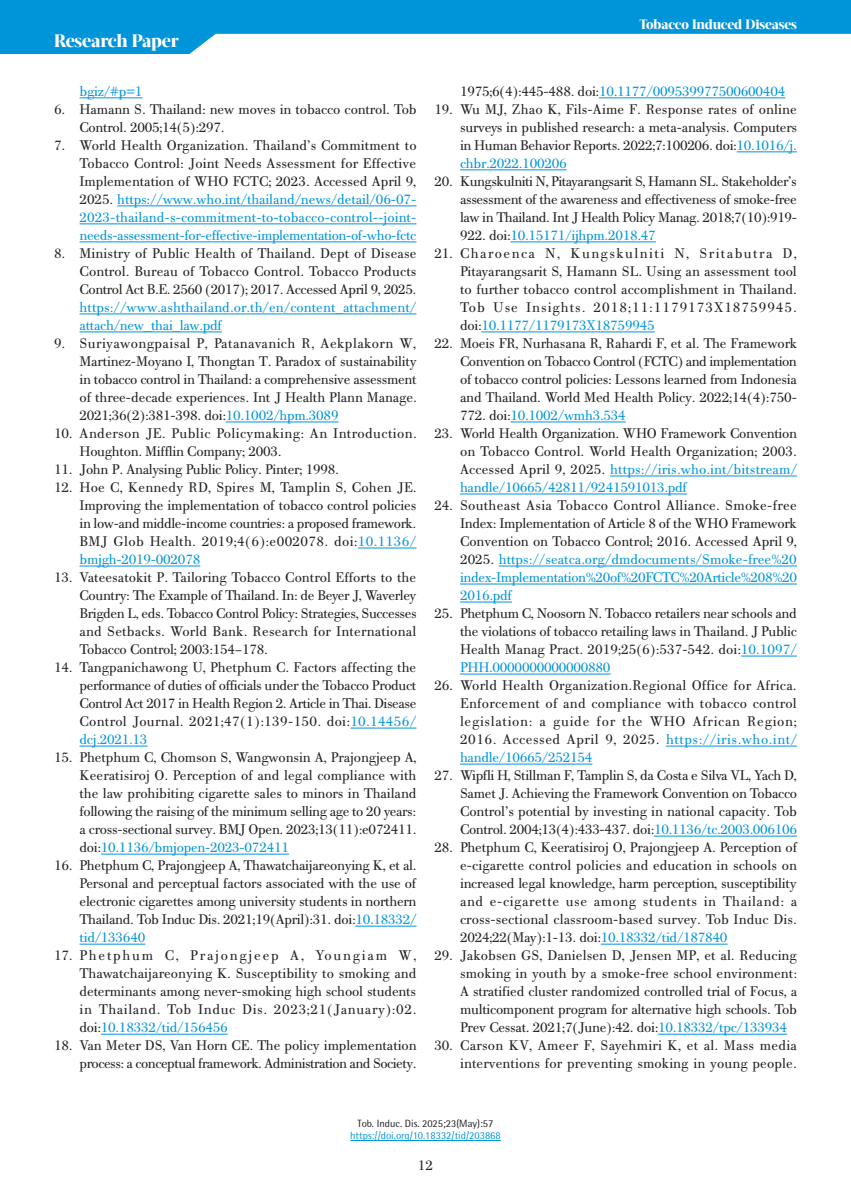
<style>
.page{position:relative;width:851px;height:1191px;background:#fff}
.page>*{position:absolute;margin:0;border:0;box-sizing:border-box;transform-origin:0 0}
.t1{font:800 18px "Acta Display W04";letter-spacing:-.01em;color:#fff}
.t2{font:15px/18px "PF Bodoni Text";letter-spacing:-.02em;color:#231f20;text-align:justify}
.t3{font:15px/18px "PF Bodoni Text";letter-spacing:-.02em;color:#0095d9;text-align:justify}
.t4{font:15px/18px "PF Bodoni Text";letter-spacing:.005em;color:#231f20;text-align:right}
.t5{font:15px/18px "PF Bodoni Text";letter-spacing:.025em;color:#231f20}
.t6{font:15px/18px "PF Bodoni Text";color:#0095d9}
.t7{font:800 13.5px "Acta Display W04";letter-spacing:-.01em;color:#fff}
.t8{font:10.5px "Rotis Semi Sans Hel";color:#0095d9}
.t9{font:10.5px "Rotis Semi Sans Hel";color:#231f20}
.s1{color:#231f20}
.s2{color:#0095d9}
</style>
<div class="page">
<svg style="left:0;top:0;width:850px;height:54px;fill:#0095d9"></svg>
<hr style="left:350px;top:1140px;width:150px;height:1px;background:#0095d9">
<hr style="left:80px;top:98px;width:62px;height:1px;background:#0095d9">
<hr style="left:117px;top:206px;width:299px;height:1px;background:#0095d9">
<hr style="left:80px;top:224px;width:336px;height:1px;background:#0095d9">
<hr style="left:80px;top:242px;width:336px;height:1px;background:#0095d9">
<hr style="left:80px;top:314px;width:336px;height:1px;background:#0095d9">
<hr style="left:80px;top:332px;width:142px;height:1px;background:#0095d9">
<hr style="left:226px;top:422px;width:112px;height:1px;background:#0095d9">
<hr style="left:358px;top:548px;width:58px;height:1px;background:#0095d9">
<hr style="left:80px;top:566px;width:120px;height:1px;background:#0095d9">
<hr style="left:350px;top:728px;width:66px;height:1px;background:#0095d9">
<hr style="left:80px;top:746px;width:68px;height:1px;background:#0095d9">
<hr style="left:101px;top:854px;width:188px;height:1px;background:#0095d9">
<hr style="left:355px;top:926px;width:61px;height:1px;background:#0095d9">
<hr style="left:80px;top:944px;width:65px;height:1px;background:#0095d9">
<hr style="left:101px;top:1034px;width:127px;height:1px;background:#0095d9">
<hr style="left:599px;top:98px;width:186px;height:1px;background:#0095d9">
<hr style="left:736px;top:152px;width:60px;height:1px;background:#0095d9">
<hr style="left:460px;top:170px;width:106px;height:1px;background:#0095d9">
<hr style="left:510px;top:242px;width:145px;height:1px;background:#0095d9">
<hr style="left:481px;top:332px;width:173px;height:1px;background:#0095d9">
<hr style="left:510px;top:422px;width:115px;height:1px;background:#0095d9">
<hr style="left:610px;top:476px;width:186px;height:1px;background:#0095d9">
<hr style="left:460px;top:494px;width:227px;height:1px;background:#0095d9">
<hr style="left:498px;top:566px;width:298px;height:1px;background:#0095d9">
<hr style="left:460px;top:584px;width:336px;height:1px;background:#0095d9">
<hr style="left:460px;top:602px;width:52px;height:1px;background:#0095d9">
<hr style="left:741px;top:656px;width:55px;height:1px;background:#0095d9">
<hr style="left:460px;top:674px;width:150px;height:1px;background:#0095d9">
<hr style="left:665px;top:746px;width:131px;height:1px;background:#0095d9">
<hr style="left:460px;top:764px;width:132px;height:1px;background:#0095d9">
<hr style="left:654px;top:836px;width:142px;height:1px;background:#0095d9">
<hr style="left:600px;top:944px;width:127px;height:1px;background:#0095d9">
<hr style="left:658px;top:1034px;width:129px;height:1px;background:#0095d9">
<p class="t1" style="left:54px;top:30px;width:126px">Research Paper</p>
<p class="t3" style="left:80px;top:82px;width:64px">bgiz/#p=1</p>
<p class="t2" style="left:80px;top:100px;width:338px;text-indent:-26px">6. Hamann S. Thailand: new moves in tobacco control. Tob<br>Control. 2005;14(5):297.</p>
<p class="t3" style="left:80px;top:136px;width:338px;text-indent:-26px"><span class="s1">7. World Health Organization. Thailand’s Commitment to Tobacco Control: Joint Needs Assessment for Effective Implementation of WHO FCTC; 2023. Accessed April 9, 2025.</span> https://www.who.int/thailand/news/detail/06-07- 2023-thailand-s-commitment-to-tobacco-control--joint&shy;needs-assessment-for-effective-implementation-of-who-fctc</p>
<p class="t2" style="left:80px;top:244px;width:338px;text-indent:-26px">8. Ministry of Public Health of Thailand. Dept of Disease Control. Bureau of Tobacco Control. Tobacco Products Control Act B.E. 2560 (2017); 2017. Accessed April 9, 2025.</p>
<p class="t6" style="left:80px;top:298px;width:338px">https://www.ashthailand.or.th/en/content_attachment/ attach/new_thai_law.pdf</p>
<p class="t2" style="left:80px;top:334px;width:339px;text-indent:-26px">9. Suriyawongpaisal P, Patanavanich R, Aekplakorn W, Martinez-Moyano I, Thongtan T. Paradox of sustainability in tobacco control in Thailand: a comprehensive assessment of three-decade experiences. Int J Health Plann Manage.<br>2021;36(2):381-398. doi:<span class="s2">10.1002/hpm.3089</span></p>
<p class="t5" style="left:80px;top:424px;width:338px;text-indent:-26px">10. Anderson JE. Public Policymaking: An Introduction.<br>Houghton. Mifflin Company; 2003.</p>
<p class="t2" style="left:54px;top:460px;width:286px">11. John P. Analysing Public Policy. Pinter; 1998.</p>
<p class="t2" style="left:80px;top:478px;width:338px;text-indent:-26px">12. Hoe C, Kennedy RD, Spires M, Tamplin S, Cohen JE.<br>Improving the implementation of tobacco control policies in low-and middle-income countries: a proposed framework.<br>BMJ Glob Health. 2019;4(6):e002078. doi:<span class="s2">10.1136/ bmjgh-2019-002078</span></p>
<p class="t2" style="left:80px;top:568px;width:338px;text-indent:-26px">13. Vateesatokit P. Tailoring Tobacco Control Efforts to the Country: The Example of Thailand. In: de Beyer J, Waverley Brigden L, eds. Tobacco Control Policy: Strategies, Successes and Setbacks. World Bank. Research for International Tobacco Control; 2003:154–178.</p>
<p class="t2" style="left:80px;top:658px;width:338px;text-indent:-26px">14. Tangpanichawong U, Phetphum C. Factors affecting the performance of duties of officials under the Tobacco Product Control Act 2017 in Health Region 2. Article in Thai. Disease Control Journal. 2021;47(1):139-150. doi:<span class="s2">10.14456/ dcj.2021.13</span></p>
<p class="t2" style="left:80px;top:748px;width:338px;text-indent:-26px">15. Phetphum C, Chomson S, Wangwonsin A, Prajongjeep A, Keeratisiroj O. Perception of and legal compliance with the law prohibiting cigarette sales to minors in Thailand following the raising of the minimum selling age to 20 years: a cross-sectional survey. BMJ Open. 2023;13(11):e072411. doi:<span class="s2">10.1136/bmjopen-2023-072411</span></p>
<p class="t2" style="left:80px;top:856px;width:338px;text-indent:-26px">16. Phetphum C, Prajongjeep A, Thawatchaijareonying K, et al.<br>Personal and perceptual factors associated with the use of electronic cigarettes among university students in northern Thailand. Tob Induc Dis. 2021;19(April):31. doi:<span class="s2">10.18332/ tid/133640</span></p>
<p class="t2" style="left:80px;top:946px;width:338px;text-indent:-26px">17. Phetphum C, Prajongjeep A, Youngiam W, Thawatchaijareonying K. Susceptibility to smoking and determinants among never-smoking high school students in Thailand. Tob Induc Dis. 2023;21(January):02. doi:<span class="s2">10.18332/tid/156456</span></p>
<p class="t2" style="left:54px;top:1036px;width:364px;text-align:right">18. Van Meter DS, Van Horn CE. The policy implementation process: a conceptual framework. Administration and Society.</p>
<p class="t7" style="left:639px;top:17px;width:159px">Tobacco Induced Diseases</p>
<p class="t3" style="left:460px;top:82px;width:327px"><span class="s1">1975;6(4):445-488. doi:</span>10.1177/009539977500600404</p>
<p class="t2" style="left:460px;top:100px;width:338px;text-indent:-26px">19. Wu MJ, Zhao K, Fils-Aime F. Response rates of online surveys in published research: a meta-analysis. Computers in Human Behavior Reports. 2022;7:100206. doi:<span class="s2">10.1016/j. chbr.2022.100206</span></p>
<p class="t2" style="left:460px;top:172px;width:338px;text-indent:-26px">20. Kungskulniti N, Pitayarangsarit S, Hamann SL. Stakeholder’s assessment of the awareness and effectiveness of smoke-free law in Thailand. Int J Health Policy Manag. 2018;7(10):919- 922. doi:<span class="s2">10.15171/ijhpm.2018.47</span></p>
<p class="t2" style="left:460px;top:244px;width:338px;text-indent:-26px">21. Charoenca N, Kungskulniti N, Sritabutra D, Pitayarangsarit S, Hamann SL. Using an assessment tool to further tobacco control accomplishment in Thailand.<br>Tob Use Insights. 2018;11:1179173X18759945. doi:<span class="s2">10.1177/1179173X18759945</span></p>
<p class="t2" style="left:460px;top:334px;width:338px;text-indent:-26px">22. Moeis FR, Nurhasana R, Rahardi F, et al. The Framework Convention on Tobacco Control (FCTC) and implementation of tobacco control policies: Lessons learned from Indonesia and Thailand. World Med Health Policy. 2022;14(4):750- 772. doi:<span class="s2">10.1002/wmh3.534</span></p>
<p class="t2" style="left:460px;top:424px;width:338px;text-indent:-26px">23. World Health Organization. WHO Framework Convention on Tobacco Control. World Health Organization; 2003.<br>Accessed April 9, 2025. <span class="s2">https://iris.who.int/bitstream/ handle/10665/42811/9241591013.pdf</span></p>
<p class="t2" style="left:460px;top:496px;width:338px;text-indent:-26px">24. Southeast Asia Tobacco Control Alliance. Smoke-free Index: Implementation of Article 8 of the WHO Framework Convention on Tobacco Control; 2016. Accessed April 9, 2025. <span class="s2">https://seatca.org/dmdocuments/Smoke-free%20 index-Implementation%20of%20FCTC%20Article%208%20<br>2016.pdf</span></p>
<p class="t2" style="left:460px;top:604px;width:338px;text-indent:-26px">25. Phetphum C, Noosorn N. Tobacco retailers near schools and the violations of tobacco retailing laws in Thailand. J Public Health Manag Pract. 2019;25(6):537-542. doi:<span class="s2">10.1097/ PHH.0000000000000880</span></p>
<p class="t2" style="left:460px;top:676px;width:338px;text-indent:-26px">26. World Health Organization.Regional Office for Africa.<br>Enforcement of and compliance with tobacco control legislation: a guide for the WHO African Region; 2016. Accessed April 9, 2025. <span class="s2">https://iris.who.int/ handle/10665/252154</span></p>
<p class="t2" style="left:460px;top:766px;width:338px;text-indent:-26px">27. Wipfli H, Stillman F, Tamplin S, da Costa e Silva VL, Yach D, Samet J. Achieving the Framework Convention on Tobacco Control’s potential by investing in national capacity. Tob Control. 2004;13(4):433-437. doi:<span class="s2">10.1136/tc.2003.006106</span></p>
<p class="t2" style="left:460px;top:838px;width:338px;text-indent:-26px">28. Phetphum C, Keeratisiroj O, Prajongjeep A. Perception of e-cigarette control policies and education in schools on increased legal knowledge, harm perception, susceptibility and e-cigarette use among students in Thailand: a cross-sectional classroom-based survey. Tob Induc Dis.<br>2024;22(May):1-13. doi:<span class="s2">10.18332/tid/187840</span></p>
<p class="t2" style="left:460px;top:946px;width:338px;text-indent:-26px">29. Jakobsen GS, Danielsen D, Jensen MP, et al. Reducing smoking in youth by a smoke-free school environment:<br>A stratified cluster randomized controlled trial of Focus, a multicomponent program for alternative high schools. Tob Prev Cessat. 2021;7(June):42. doi:<span class="s2">10.18332/tpc/133934</span></p>
<p class="t4" style="left:434px;top:1036px;width:364px">30. Carson KV, Ameer F, Sayehmiri K, et al. Mass media interventions for preventing smoking in young people.</p>
<p class="t9" style="left:357px;top:1116px;width:137px">Tob. Induc. Dis. 2025;23(May):57</p>
<p class="t8" style="left:350px;top:1129px;width:152px">https://doi.org/10.18332/tid/203868</p>
<p class="t2" style="left:418px;top:1156px;width:17px">12</p>
</div>
